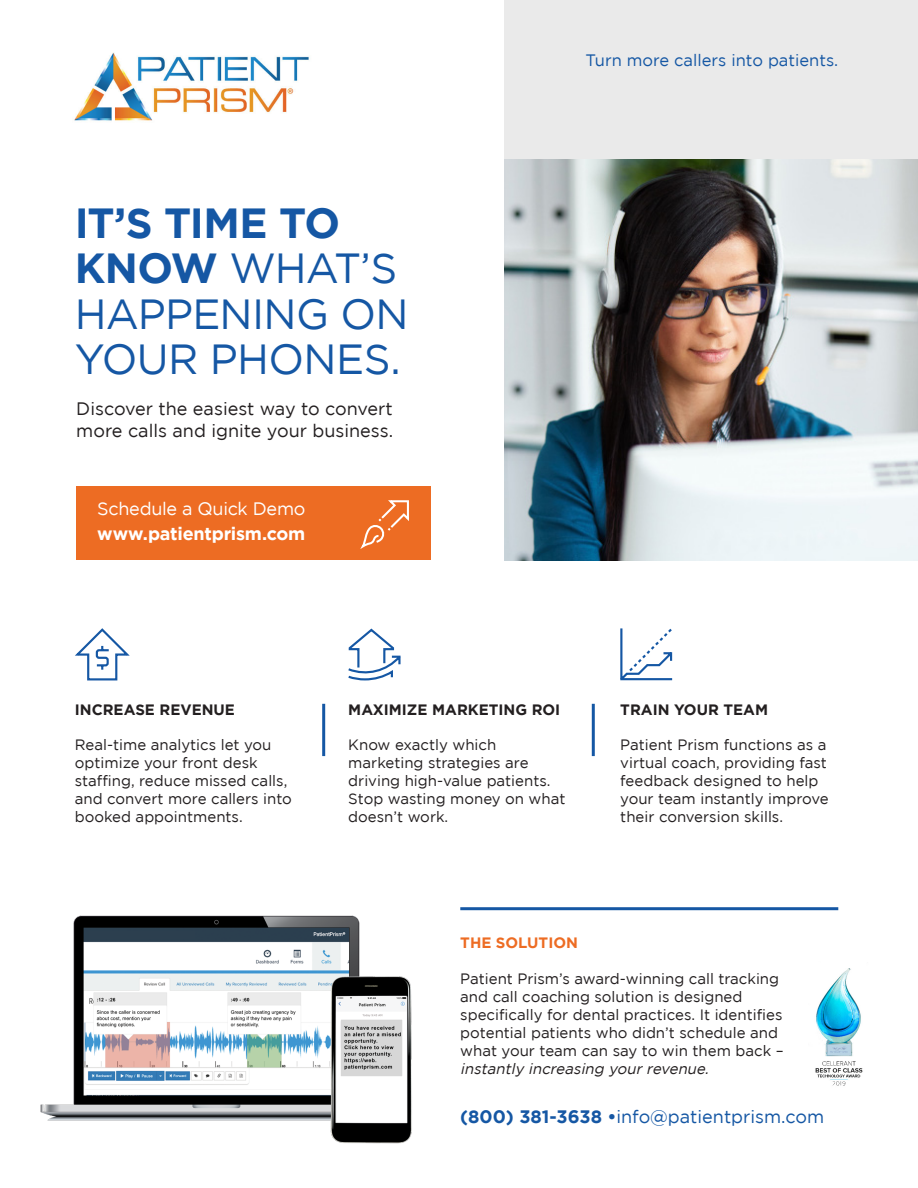
<style>
.page{position:relative;width:918px;height:1188px;background:#fff}
.page>*{position:absolute;margin:0;border:0;box-sizing:border-box;transform-origin:0 0}
._1_section_head{font:42px/45.6px "Gotham";letter-spacing:-.02em;color:#1557a4}
.t1{font:18px/21.6px "Gotham";color:#231f20}
.t2{font:18px "Gotham";color:#1557a4}
._1_section_head-2{font:700 18px "Gotham";letter-spacing:-.015em;color:#fff}
._1_section_head-3{font:18px "Gotham";letter-spacing:-.015em;color:#fff}
.t3{font:16.5px "Gotham";color:#1557a4}
.t4{font:15px/18px "Gotham";color:#231f20}
.t5{font:700 15px "Gotham";color:#231f20}
.t6{font:700 15px "Gotham";color:#ed6c23}
.s1{font-weight:700}
.s2{font-style:italic}
</style>
<div class="page">
<img style="left:74px;top:52px;width:236px;height:69px">
<div style="left:504px;top:0;width:414px;height:560px;background:#eaeaea"></div>
<svg style="left:75px;top:628px;width:55px;height:53px"></svg>
<svg style="left:348px;top:628px;width:53px;height:53px"></svg>
<svg style="left:620px;top:628px;width:53px;height:53px"></svg>
<hr style="left:322px;top:704px;width:3px;height:52px;background:#1557a4">
<hr style="left:592px;top:704px;width:3px;height:52px;background:#1557a4">
<div style="left:76px;top:486px;width:354px;height:74px;background:#ed6c23"></div>
<svg style="left:360px;top:500px;width:49px;height:49px"></svg>
<hr style="left:460px;top:907px;width:378px;height:3px;background:#1557a4">
<img style="left:40px;top:915px;width:372px;height:229px">
<img style="left:815px;top:968px;width:48px;height:118px">
<img style="left:504px;top:160px;width:414px;height:400px">
<p class="_1_section_head" style="left:75px;top:199px;width:335px"><span class="s1">IT’S TIME TO<br>KNOW</span> WHAT’S<br>HAPPENING ON<br>YOUR PHONES.</p>
<p class="t1" style="left:76px;top:398px;width:318px">Discover the easiest way to convert more calls and ignite your business.</p>
<p class="_1_section_head-3" style="left:97px;top:499px;width:210px">Schedule a Quick Demo</p>
<p class="_1_section_head-2" style="left:97px;top:523px;width:210px">www.patientprism.com</p>
<p class="t3" style="left:586px;top:51px;width:254px">Turn more callers into patients.</p>
<p class="t5" style="left:75px;top:701px;width:162px">INCREASE REVENUE</p>
<p class="t4" style="left:75px;top:735px;width:219px">Real-time analytics let you optimize your front desk staffing, reduce missed calls, and convert more callers into booked appointments.</p>
<p class="t5" style="left:348px;top:701px;width:214px">MAXIMIZE MARKETING ROI</p>
<p class="t4" style="left:348px;top:735px;width:219px">Know exactly which marketing strategies are driving high-value patients.<br>Stop wasting money on what doesn’t work.</p>
<p class="t5" style="left:620px;top:701px;width:149px">TRAIN YOUR TEAM</p>
<p class="t4" style="left:620px;top:735px;width:210px">Patient Prism functions as a virtual coach, providing fast feedback designed to help your team instantly improve their conversion skills.</p>
<p class="t6" style="left:460px;top:934px;width:119px">THE SOLUTION</p>
<p class="t4" style="left:460px;top:970px;width:325px">Patient Prism’s award-winning call tracking and call coaching solution is designed specifically for dental practices. It identifies potential patients who didn’t schedule and what your team can say to win them back – <span class="s2">instantly increasing your revenue.</span></p>
<p class="t2" style="left:460px;top:1107px;width:365px"><span class="s1">(800) 381-3638 •</span>info@patientprism.com</p>
</div>
